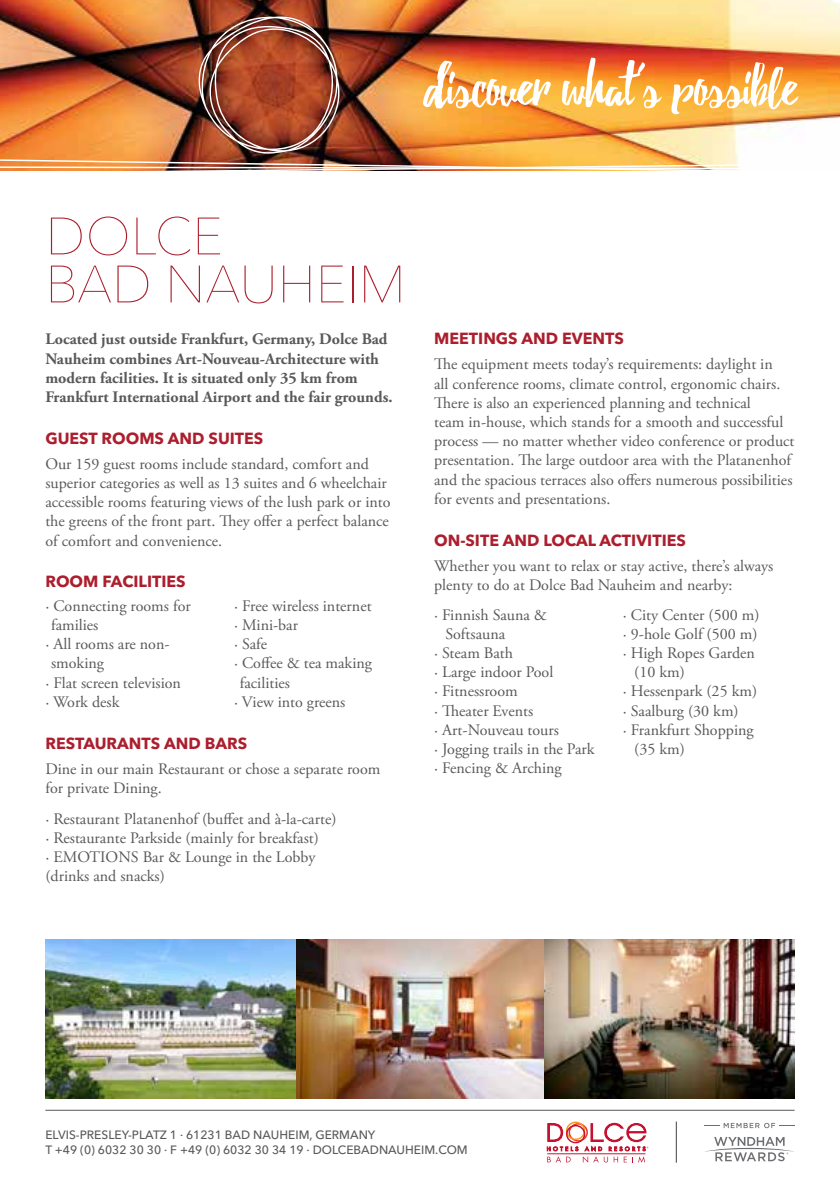
<style>
.page{position:relative;width:840px;height:1191px;background:#fff}
.page>*{position:absolute;margin:0;border:0;box-sizing:border-box;transform-origin:0 0}
.t1{font:57px "Debby";color:#fff}
.t2{font:200 52px/48px "Avenir Next LT Pro";color:#ac1e2d}
.t3{font:16px/19.2px "Adobe Garamond Pro";color:#58595b}
.t4{font:700 16px/19.2px "Adobe Garamond Pro";color:#58595b}
.t5{font:700 16px "Avenir Next LT Pro";color:#ac1e2d}
.t6{font:500 12px/15.6px "Avenir Next LT Pro";color:#58595b}
</style>
<div class="page">
<hr style="left:45px;top:1110px;width:749px;height:1px;background:#58595b">
<img style="left:0;top:0;width:839px;height:16px">
<img style="left:0;top:16px;width:839px;height:155px">
<img style="left:45px;top:940px;width:749px;height:158px">
<svg style="left:705px;top:1136px;width:89px;height:25px"></svg>
<svg style="left:704px;top:1122px;width:90px;height:6px"></svg>
<hr style="left:675px;top:1121px;width:1px;height:41px;background:#414042">
<svg style="left:547px;top:1121px;width:101px;height:41px"></svg>
<h1 class="t1" style="left:423px;top:52px;width:374px">discover what's possible</h1>
<h2 class="t2" style="left:45px;top:212px;width:361px">DOLCE<br>BAD NAUHEIM</h2>
<p class="t4" style="left:45px;top:330px;width:348px">Located just outside Frankfurt, Germany, Dolce Bad Nauheim combines Art-Nouveau-Architecture with modern facilities. It is situated only 35 km from Frankfurt International Airport and the fair grounds.</p>
<p class="t5" style="left:45px;top:428px;width:219px">GUEST ROOMS AND SUITES</p>
<p class="t3" style="left:45px;top:454px;width:346px">Our 159 guest rooms include standard, comfort and superior categories as well as 13 suites and 6 wheelchair accessible rooms featuring views of the lush park or into the greens of the front part. They offer a perfect balance of comfort and convenience.</p>
<p class="t5" style="left:45px;top:572px;width:142px">ROOM FACILITIES</p>
<p class="t3" style="left:45px;top:596px;width:147px">· Connecting rooms for</p>
<p class="t3" style="left:51px;top:616px;width:49px">families</p>
<p class="t3" style="left:45px;top:635px;width:126px">· All rooms are non-</p>
<p class="t3" style="left:51px;top:654px;width:54px">smoking</p>
<p class="t3" style="left:45px;top:673px;width:137px">· Flat screen television</p>
<p class="t3" style="left:45px;top:692px;width:75px">· Work desk</p>
<p class="t3" style="left:234px;top:596px;width:139px">· Free wireless internet</p>
<p class="t3" style="left:234px;top:616px;width:65px">· Mini-bar</p>
<p class="t3" style="left:234px;top:635px;width:35px">· Safe</p>
<p class="t3" style="left:234px;top:654px;width:139px">· Coffee &amp; tea making</p>
<p class="t3" style="left:240px;top:673px;width:52px">facilities</p>
<p class="t3" style="left:234px;top:692px;width:113px">· View into greens</p>
<p class="t5" style="left:45px;top:733px;width:203px">RESTAURANTS AND BARS</p>
<p class="t3" style="left:45px;top:760px;width:336px">Dine in our main Restaurant or chose a separate room for private Dining.</p>
<p class="t3" style="left:45px;top:809px;width:292px">· Restaurant Platanenhof (buffet and à-la-carte) · Restaurante Parkside (mainly for breakfast)<br>· EMOTIONS Bar &amp; Lounge in the Lobby (drinks and snacks)</p>
<p class="t5" style="left:434px;top:329px;width:191px">MEETINGS AND EVENTS</p>
<p class="t3" style="left:434px;top:355px;width:361px">The equipment meets today’s requirements: daylight in<br>all conference rooms, climate control, ergonomic chairs.<br>There is also an experienced planning and technical<br>team in-house, which stands for a smooth and successful process — no matter whether video conference or product presentation. The large outdoor area with the Platanenhof and the spacious terraces also offers numerous possibilities for events and presentations.</p>
<p class="t5" style="left:434px;top:530px;width:253px">ON-SITE AND LOCAL ACTIVITIES</p>
<p class="t3" style="left:434px;top:556px;width:340px">Whether you want to relax or stay active, there’s always plenty to do at Dolce Bad Nauheim and nearby:</p>
<p class="t3" style="left:434px;top:605px;width:114px">· Finnish Sauna &amp;</p>
<p class="t3" style="left:445px;top:624px;width:61px">Softsauna</p>
<p class="t3" style="left:434px;top:644px;width:80px">· Steam Bath</p>
<p class="t3" style="left:434px;top:663px;width:121px">· Large indoor Pool</p>
<p class="t3" style="left:434px;top:682px;width:85px">· Fitnessroom</p>
<p class="t3" style="left:434px;top:701px;width:100px">· Theater Events</p>
<p class="t3" style="left:434px;top:720px;width:126px">· Art-Nouveau tours</p>
<p class="t3" style="left:434px;top:740px;width:162px">· Jogging trails in the Park</p>
<p class="t3" style="left:434px;top:759px;width:129px">· Fencing &amp; Arching</p>
<p class="t3" style="left:622px;top:605px;width:138px">· City Center (500 m)</p>
<p class="t3" style="left:622px;top:624px;width:136px">· 9-hole Golf (500 m)</p>
<p class="t3" style="left:622px;top:644px;width:133px">· High Ropes Garden</p>
<p class="t3" style="left:634px;top:663px;width:52px">(10 km)</p>
<p class="t3" style="left:622px;top:682px;width:136px">· Hessenpark (25 km)</p>
<p class="t3" style="left:622px;top:701px;width:117px">· Saalburg (30 km)</p>
<p class="t3" style="left:622px;top:720px;width:132px">· Frankfurt Shopping</p>
<p class="t3" style="left:634px;top:740px;width:52px">(35 km)</p>
<p class="t6" style="left:45px;top:1126px;width:423px">ELVIS-PRESLEY-PLATZ 1 · 61231 BAD NAUHEIM, GERMANY<br>T +49 (0) 6032 30 30 · F +49 (0) 6032 30 34 19 · DOLCEBADNAUHEIM.COM</p>
</div>
